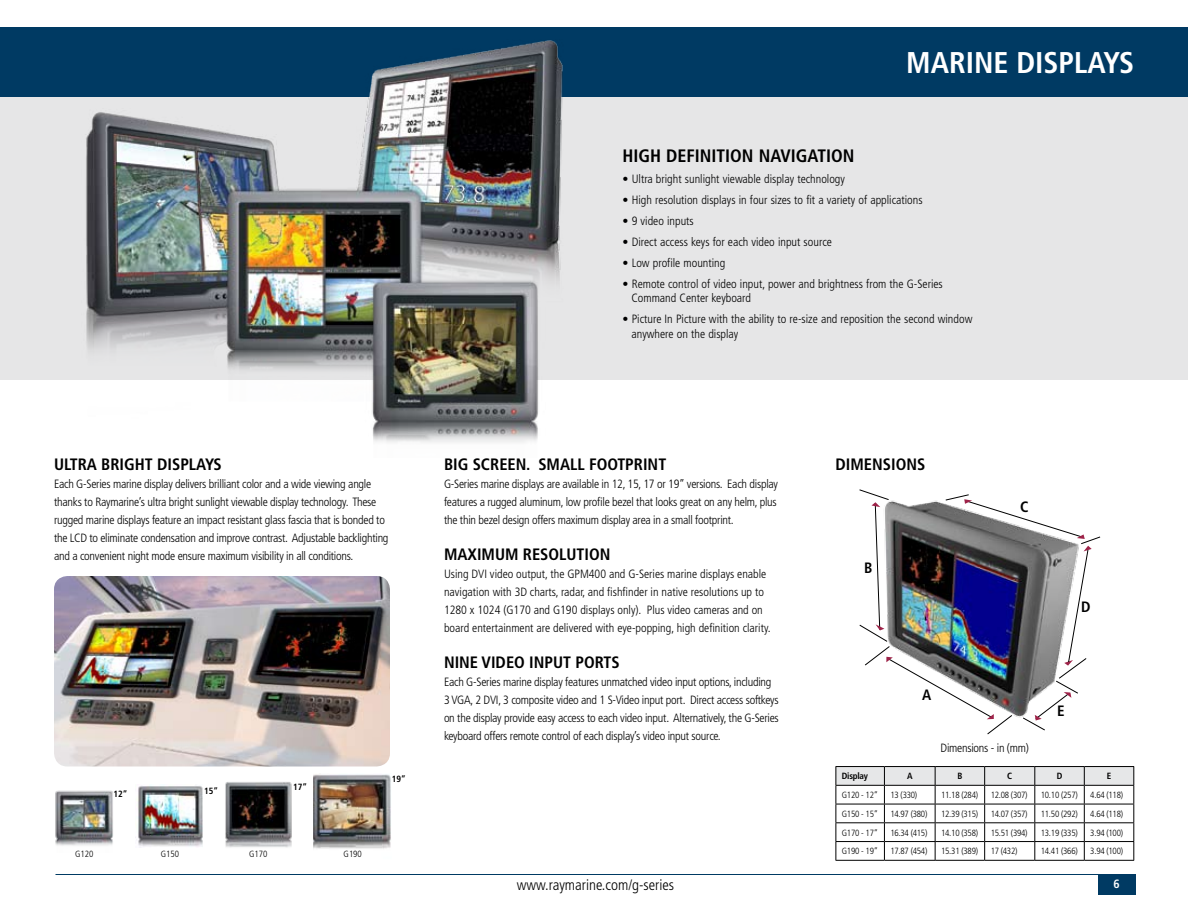
<style>
.page{position:relative;width:1188px;height:918px;background:#fff}
.page>*{position:absolute;margin:0;border:0;box-sizing:border-box;transform-origin:0 0}
.t1{font:700 condensed 30px "Frutiger";color:#fff}
.t2{font:700 condensed 18px "Frutiger";color:#000}
.t3{font:700 condensed 16.5px "Frutiger";color:#000}
.t4{font:300 condensed 15px "Frutiger";color:#000}
.t5{font:700 condensed 15px "Frutiger";color:#000}
.t6{font:300 condensed 12px/18px "Frutiger";letter-spacing:-.02em;color:#000}
.t7{font:300 condensed 12px/18px "Frutiger";color:#000}
.t8{font:700 condensed 12px "Frutiger";color:#fff}
.t9{font:300 condensed 9px "Frutiger";letter-spacing:-.025em;color:#000}
.t10{font:700 condensed 9px "Frutiger";letter-spacing:-.025em;color:#000}
</style>
<div class="page">
<div style="left:1098px;top:874px;width:38px;height:22px;background:#003a63"></div>
<hr style="left:56px;top:874px;width:1080px;height:1px;background:#003a63">
<div style="left:0;top:96px;width:1188px;height:284px;background:#e6e6e7"></div>
<div style="left:0;top:27px;width:1188px;height:69px;background:#003a63"></div>
<img style="left:81px;top:40px;width:487px;height:403px">
<img style="left:54px;top:576px;width:336px;height:190px;border-radius:14px">
<img style="left:137px;top:785px;width:66px;height:63px">
<img style="left:225px;top:782px;width:67px;height:66px">
<img style="left:55px;top:790px;width:58px;height:56px">
<img style="left:314px;top:774px;width:77px;height:75px">
<hr style="left:836px;top:766px;width:48px;height:1px;background:#000">
<hr style="left:884px;top:766px;width:51px;height:1px;background:#000">
<hr style="left:935px;top:766px;width:50px;height:1px;background:#000">
<hr style="left:985px;top:766px;width:50px;height:1px;background:#000">
<hr style="left:1035px;top:766px;width:49px;height:1px;background:#000">
<hr style="left:1084px;top:766px;width:50px;height:1px;background:#000">
<svg style="left:836px;top:767px;width:298px;height:93px"></svg>
<hr style="left:836px;top:860px;width:48px;height:1px;background:#000">
<hr style="left:884px;top:860px;width:51px;height:1px;background:#000">
<hr style="left:935px;top:860px;width:50px;height:1px;background:#000">
<hr style="left:985px;top:860px;width:50px;height:1px;background:#000">
<hr style="left:1035px;top:860px;width:49px;height:1px;background:#000">
<hr style="left:1084px;top:860px;width:50px;height:1px;background:#000">
<img style="left:859px;top:489px;width:242px;height:246px">
<h1 class="t1" style="left:906px;top:45px;width:229px">MARINE DISPLAYS</h1>
<h2 class="t2" style="left:622px;top:145px;width:234px">HIGH DEFINITION NAVIGATION</h2>
<p class="t7" style="left:622px;top:170px;width:224px">• Ultra bright sunlight viewable display technology</p>
<p class="t7" style="left:622px;top:191px;width:302px">• High resolution displays in four sizes to fit a variety of applications</p>
<p class="t7" style="left:622px;top:212px;width:73px">• 9 video inputs</p>
<p class="t7" style="left:622px;top:233px;width:211px">• Direct access keys for each video input source</p>
<p class="t7" style="left:622px;top:254px;width:104px">• Low profile mounting</p>
<p class="t7" style="left:631px;top:277px;width:313px;line-height:14.4px;text-indent:-9px">• Remote control of video input, power and brightness from the G-Series<br>Command Center keyboard</p>
<p class="t7" style="left:631px;top:312px;width:342px;line-height:14.4px;text-indent:-9px">• Picture In Picture with the ability to re-size and reposition the second window anywhere on the display</p>
<h3 class="t3" style="left:54px;top:454px;width:169px">ULTRA BRIGHT DISPLAYS</h3>
<p class="t6" style="left:54px;top:475px;width:336px">Each G-Series marine display delivers brilliant color and a wide viewing angle thanks to Raymarine’s ultra bright sunlight viewable display technology. These rugged marine displays feature an impact resistant glass fascia that is bonded to the LCD to eliminate condensation and improve contrast. Adjustable backlighting and a convenient night mode ensure maximum visibility in all conditions.</p>
<p class="t10" style="left:114px;top:789px;width:16px">12”</p>
<p class="t10" style="left:204px;top:786px;width:16px">15”</p>
<p class="t10" style="left:293px;top:781px;width:16px">17”</p>
<p class="t9" style="left:75px;top:849px;width:20px">G120</p>
<p class="t9" style="left:161px;top:849px;width:20px">G150</p>
<p class="t9" style="left:249px;top:849px;width:20px">G170</p>
<p class="t9" style="left:344px;top:849px;width:20px">G190</p>
<p class="t10" style="left:392px;top:774px;width:16px">19”</p>
<h3 class="t3" style="left:444px;top:454px;width:224px">BIG SCREEN. SMALL FOOTPRINT</h3>
<p class="t6" style="left:444px;top:475px;width:336px;text-align:justify">G-Series marine displays are available in 12, 15, 17 or 19” versions. Each display features a rugged aluminum, low profile bezel that looks great on any helm, plus the thin bezel design offers maximum display area in a small footprint.</p>
<h3 class="t3" style="left:444px;top:544px;width:168px">MAXIMUM RESOLUTION</h3>
<p class="t7" style="left:444px;top:565px;width:328px">Using DVI video output, the GPM400 and G-Series marine displays enable navigation with 3D charts, radar, and fishfinder in native resolutions up to 1280 x 1024 (G170 and G190 displays only). Plus video cameras and on board entertainment are delivered with eye-popping, high definition clarity.</p>
<h3 class="t3" style="left:444px;top:652px;width:177px">NINE VIDEO INPUT PORTS</h3>
<p class="t6" style="left:444px;top:673px;width:336px">Each G-Series marine display features unmatched video input options, including 3 VGA, 2 DVI, 3 composite video and 1 S-Video input port. Direct access softkeys on the display provide easy access to each video input. Alternatively, the G-Series keyboard offers remote control of each display’s video input source.</p>
<h3 class="t3" style="left:836px;top:454px;width:91px">DIMENSIONS</h3>
<p class="t5" style="left:864px;top:559px;width:10px">B</p>
<p class="t5" style="left:1020px;top:497px;width:10px">C</p>
<p class="t5" style="left:1081px;top:597px;width:11px">D</p>
<p class="t5" style="left:922px;top:686px;width:11px">A</p>
<p class="t6" style="left:941px;top:740px;width:90px">Dimensions - in (mm)</p>
<p class="t5" style="left:1057px;top:702px;width:7px">E</p>
<p class="t10" style="left:842px;top:771px;width:28px">Display</p>
<p class="t10" style="left:907px;top:771px;width:7px">A</p>
<p class="t10" style="left:957px;top:771px;width:7px">B</p>
<p class="t10" style="left:1007px;top:771px;width:7px">C</p>
<p class="t10" style="left:1057px;top:771px;width:7px">D</p>
<p class="t10" style="left:1107px;top:771px;width:5px">E</p>
<p class="t9" style="left:842px;top:790px;width:38px">G120 - 12”</p>
<p class="t9" style="left:890px;top:790px;width:28px">13 (330)</p>
<p class="t9" style="left:941px;top:790px;width:38px">11.18 (284)</p>
<p class="t9" style="left:991px;top:790px;width:38px">12.08 (307)</p>
<p class="t9" style="left:1041px;top:790px;width:38px">10.10 (257)</p>
<p class="t9" style="left:1090px;top:790px;width:34px">4.64 (118)</p>
<p class="t9" style="left:842px;top:809px;width:38px">G150 - 15”</p>
<p class="t9" style="left:890px;top:809px;width:38px">14.97 (380)</p>
<p class="t9" style="left:941px;top:809px;width:38px">12.39 (315)</p>
<p class="t9" style="left:991px;top:809px;width:38px">14.07 (357)</p>
<p class="t9" style="left:1041px;top:809px;width:38px">11.50 (292)</p>
<p class="t9" style="left:1090px;top:809px;width:34px">4.64 (118)</p>
<p class="t9" style="left:842px;top:827px;width:38px">G170 - 17”</p>
<p class="t9" style="left:890px;top:827px;width:38px">16.34 (415)</p>
<p class="t9" style="left:941px;top:827px;width:38px">14.10 (358)</p>
<p class="t9" style="left:991px;top:827px;width:38px">15.51 (394)</p>
<p class="t9" style="left:1041px;top:827px;width:38px">13.19 (335)</p>
<p class="t9" style="left:1090px;top:827px;width:34px">3.94 (100)</p>
<p class="t9" style="left:842px;top:846px;width:38px">G190 - 19”</p>
<p class="t9" style="left:890px;top:846px;width:38px">17.87 (454)</p>
<p class="t9" style="left:941px;top:846px;width:38px">15.31 (389)</p>
<p class="t9" style="left:991px;top:846px;width:28px">17 (432)</p>
<p class="t9" style="left:1041px;top:846px;width:38px">14.41 (366)</p>
<p class="t9" style="left:1090px;top:846px;width:34px">3.94 (100)</p>
<p class="t4" style="left:517px;top:877px;width:159px">www.raymarine.com/g-series</p>
<p class="t8" style="left:1114px;top:876px;width:8px">6</p>
</div>
